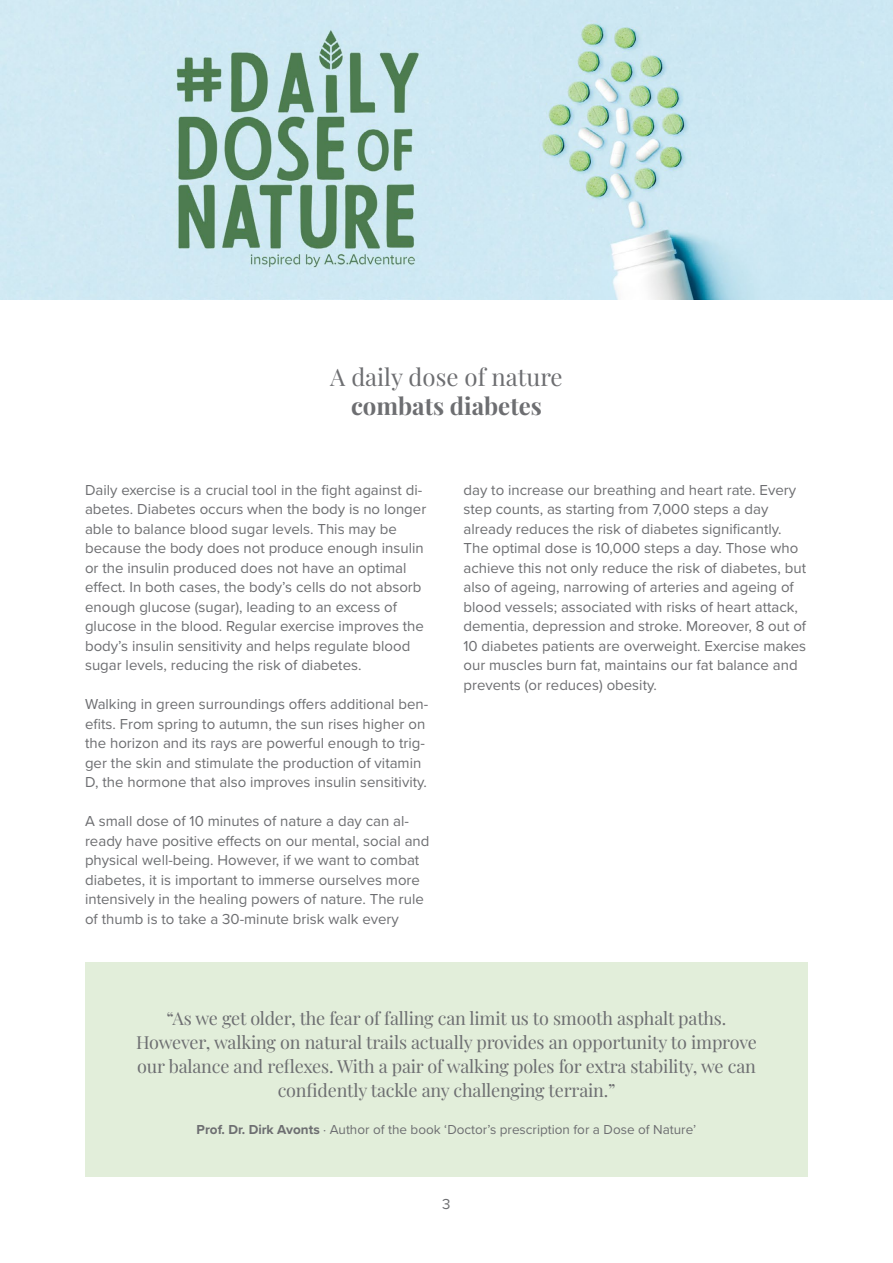
<style>
.page{position:relative;width:893px;height:1263px;background:#fff}
.page>*{position:absolute;margin:0;border:0;box-sizing:border-box;transform-origin:0 0}
.t1{font:24px "Playfair Display";color:#6d6e71}
.t2{font:700 24px "Playfair Display";color:#6d6e71}
.t3{font:18px/24px "Playfair Display";letter-spacing:-.01em;color:#6d6e71;text-align:center}
.t4{font:15px/19.5px "Proxima Nova";color:#6d6e71}
.t5{font:13.5px "Proxima Nova";color:#6d6e71}
.s1{font-weight:700}
</style>
<div class="page">
<img style="left:0;top:0;width:893px;height:300px">
<div style="left:85px;top:963px;width:723px;height:214px;background:#e2eeda"></div>
<h1 class="t1" style="left:330px;top:358px;width:234px">A daily dose of nature</h1>
<h1 class="t2" style="left:351px;top:387px;width:192px">combats diabetes</h1>
<p class="t4" style="left:85px;top:479px;width:343px">Daily exercise is a crucial tool in the fight against di&shy;abetes. Diabetes occurs when the body is no longer able to balance blood sugar levels. This may be because the body does not produce enough insulin or the insulin produced does not have an optimal effect. In both cases, the body’s cells do not absorb enough glucose (sugar), leading to an excess of glucose in the blood. Regular exercise improves the body’s insulin sensitivity and helps regulate blood sugar levels, reducing the risk of diabetes.</p>
<p class="t4" style="left:85px;top:694px;width:345px">Walking in green surroundings offers additional ben&shy;efits. From spring to autumn, the sun rises higher on the horizon and its rays are powerful enough to trig&shy;ger the skin and stimulate the production of vitamin D, the hormone that also improves insulin sensitivity.</p>
<p class="t4" style="left:85px;top:811px;width:346px">A small dose of 10 minutes of nature a day can al&shy;ready have positive effects on our mental, social and physical well-being. However, if we want to combat diabetes, it is important to immerse ourselves more intensively in the healing powers of nature. The rule of thumb is to take a 30-minute brisk walk every</p>
<p class="t4" style="left:463px;top:479px;width:344px">day to increase our breathing and heart rate. Every step counts, as starting from 7,000 steps a day already reduces the risk of diabetes significantly.<br>The optimal dose is 10,000 steps a day. Those who achieve this not only reduce the risk of diabetes, but also of ageing, narrowing of arteries and ageing of blood vessels; associated with risks of heart attack, dementia, depression and stroke. Moreover, 8 out of 10 diabetes patients are overweight. Exercise makes our muscles burn fat, maintains our fat balance and prevents (or reduces) obesity.</p>
<p class="t3" style="left:136px;top:1005px;width:622px">“As we get older, the fear of falling can limit us to smooth asphalt paths.<br>However, walking on natural trails actually provides an opportunity to improve our balance and reflexes. With a pair of walking poles for extra stability, we can confidently tackle any challenging terrain.”</p>
<p class="t5" style="left:197px;top:1120px;width:501px"><span class="s1">Prof. Dr. Dirk Avonts</span> · Author of the book ‘Doctor’s prescription for a Dose of Nature’</p>
<p class="t4" style="left:442px;top:1193px;width:10px">3</p>
</div>
